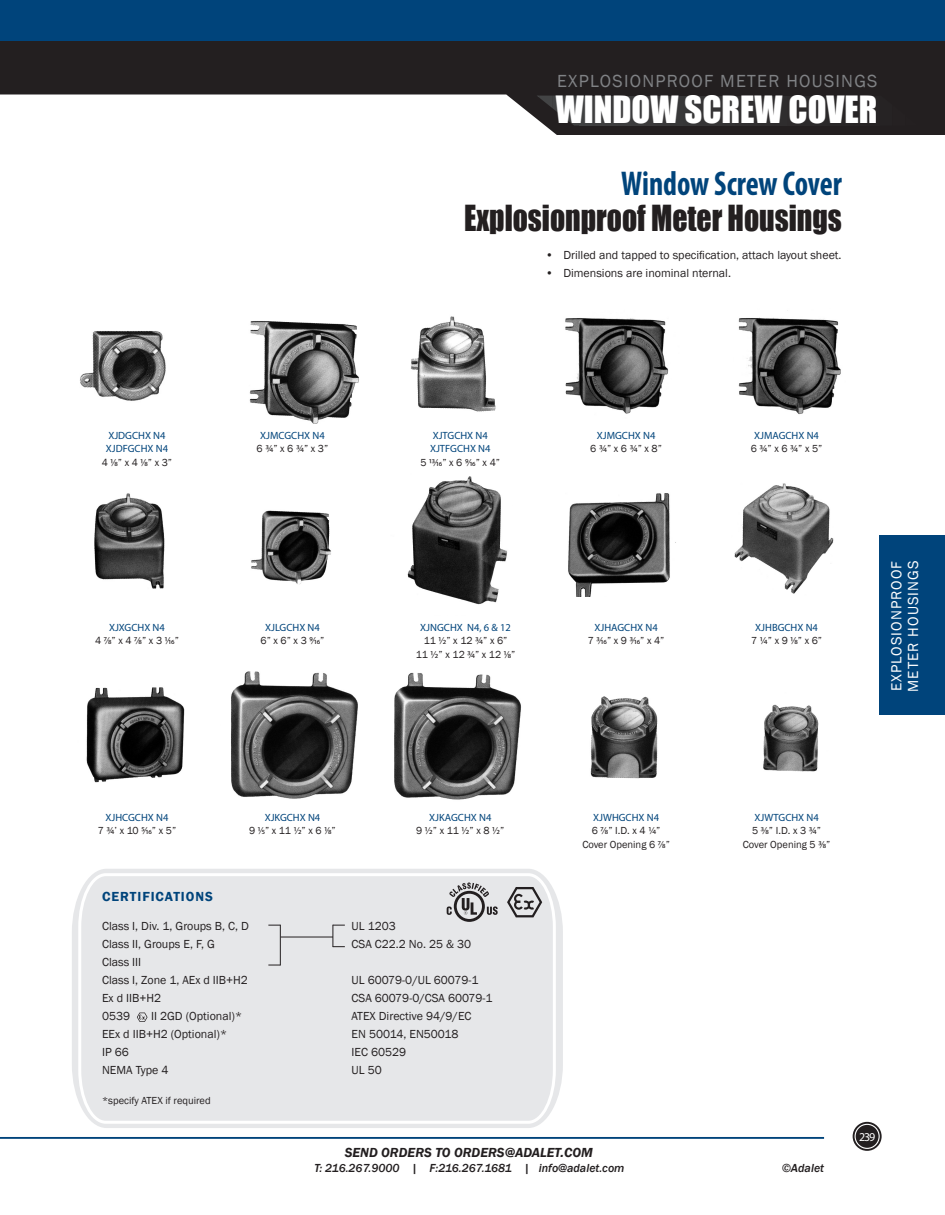
<style>
.page{position:relative;width:945px;height:1215px;background:#fff}
.page>*{position:absolute;margin:0;border:0;box-sizing:border-box;transform-origin:0 0}
.t1{font:34.5px "Impact";color:#fff}
.t2{font:700 condensed 34.5px "Myriad Pro";letter-spacing:-.005em;color:#00447b;scale:.9 1}
.t3{font:33px "Impact";color:#231f20;scale:.9 1}
.t4{font:18px "Franklin Gothic";letter-spacing:.07em;color:#808285}
.t5{font:15px/16.5px "Franklin Gothic";letter-spacing:.07em;color:#fff}
.t6{font:italic 600 13.5px "Franklin Gothic";color:#231f20}
.t7{font:600 13.5px "Franklin Gothic";letter-spacing:.07em;color:#00447b}
.t8{font:12px/18px "Franklin Gothic";color:#231f20}
.t9{font:italic 500 12px "Franklin Gothic";color:#231f20}
.t10{font:12px "Myriad Pro";color:#fff}
.t11{font:10.5px/13.5px "Franklin Gothic";color:#231f20;text-align:center}
.t12{font:10.5px/13.5px "Myriad Pro";color:#00447b}
.t13{font:10.5px/13.5px "Myriad Pro";color:#231f20;text-align:center}
.s1{font-family:"Myriad Pro"}
.s2{color:#00447b}
.s3{font-family:"Franklin Gothic"}
.s4{font-family:"Franklin Gothic";color:#231f20}
.s5{color:#231f20}
</style>
<div class="page">
<svg style="left:0;top:40px;width:945px;height:95px;fill:#231f20"></svg>
<svg style="left:537px;top:96px;width:42px;height:30px"></svg>
<div style="left:579px;top:96px;width:13px;height:30px;background:#404142"></div>
<div style="left:592px;top:96px;width:13px;height:30px;background:#3f3f40"></div>
<div style="left:605px;top:96px;width:13px;height:30px;background:#3e3e3f"></div>
<div style="left:618px;top:96px;width:13px;height:30px;background:#3d3d3e"></div>
<div style="left:631px;top:96px;width:13px;height:30px;background:#3c3c3d"></div>
<div style="left:644px;top:96px;width:13px;height:30px;background:#3b3a3b"></div>
<div style="left:657px;top:96px;width:13px;height:30px;background:#3a393a"></div>
<div style="left:670px;top:96px;width:13px;height:30px;background:#383839"></div>
<div style="left:683px;top:96px;width:13px;height:30px;background:#373738"></div>
<div style="left:696px;top:96px;width:14px;height:30px;background:#363536"></div>
<div style="left:710px;top:96px;width:13px;height:30px;background:#353435"></div>
<div style="left:723px;top:96px;width:13px;height:30px;background:#343334"></div>
<div style="left:736px;top:96px;width:13px;height:30px;background:#323031"></div>
<div style="left:749px;top:96px;width:13px;height:30px;background:#312f30"></div>
<div style="left:762px;top:96px;width:13px;height:30px;background:#302e2f"></div>
<div style="left:775px;top:96px;width:13px;height:30px;background:#2f2d2e"></div>
<div style="left:788px;top:96px;width:13px;height:30px;background:#2e2b2c"></div>
<div style="left:801px;top:96px;width:13px;height:30px;background:#2c2a2b"></div>
<div style="left:814px;top:96px;width:13px;height:30px;background:#2b292a"></div>
<div style="left:827px;top:96px;width:13px;height:30px;background:#2a2829"></div>
<div style="left:840px;top:96px;width:13px;height:30px;background:#292627"></div>
<div style="left:853px;top:96px;width:13px;height:30px;background:#282526"></div>
<div style="left:866px;top:96px;width:13px;height:30px;background:#272425"></div>
<svg style="left:879px;top:96px;width:39px;height:30px"></svg>
<div style="left:918px;top:96px;width:13px;height:30px;background:#231f20"></div>
<hr style="left:0;top:1137px;width:824px;height:2px;background:#00447b">
<svg style="left:853px;top:1122px;width:29px;height:29px"></svg>
<div style="left:855px;top:1124px;width:25px;height:25px;border:1px solid #fff;border-radius:50%"></div>
<div style="left:879px;top:535px;width:66px;height:180px;background:#00447b"></div>
<div style="left:0;top:0;width:945px;height:40px;background:#00447b"></div>
<svg style="left:72px;top:869px;width:491px;height:259px;fill:#e6e7e9"></svg>
<div style="left:77px;top:872px;width:480px;height:253px;background:#e6e7e9"></div>
<img style="left:80px;top:331px;width:86px;height:70px">
<img style="left:249px;top:321px;width:110px;height:103px">
<img style="left:410px;top:316px;width:86px;height:96px">
<img style="left:565px;top:318px;width:104px;height:96px">
<img style="left:738px;top:310px;width:103px;height:105px">
<img style="left:94px;top:493px;width:71px;height:96px">
<img style="left:251px;top:510px;width:80px;height:74px">
<img style="left:568px;top:493px;width:108px;height:104px">
<img style="left:734px;top:483px;width:100px;height:111px">
<img style="left:86px;top:687px;width:99px;height:96px">
<img style="left:231px;top:671px;width:127px;height:128px">
<img style="left:394px;top:672px;width:127px;height:128px">
<img style="left:590px;top:696px;width:68px;height:83px">
<img style="left:763px;top:704px;width:56px;height:68px">
<img style="left:407px;top:476px;width:101px;height:129px">
<svg style="left:447px;top:882px;width:51px;height:40px;background:#adadae"></svg>
<svg style="left:507px;top:887px;width:35px;height:30px"></svg>
<svg style="left:137px;top:1013px;width:11px;height:9px"></svg>
<svg style="left:333px;top:925px;width:12px;height:22px"></svg>
<hr style="left:281px;top:937px;width:52px;height:1px;background:#231f20">
<svg style="left:268px;top:965px;width:12px;height:1px"></svg>
<svg style="left:268px;top:925px;width:12px;height:1px"></svg>
<hr style="left:280px;top:925px;width:1px;height:40px;background:#231f20">
<h3 class="t4" style="left:557px;top:70px;width:322px">EXPLOSIONPROOF METER HOUSINGS</h3>
<h1 class="t1" style="left:556px;top:83px;width:321px">WINDOW SCREW COVER</h1>
<h1 class="t2" style="left:621px;top:162px;width:247px">Window Screw Cover</h1>
<h2 class="t3" style="left:464px;top:193px;width:421px">Explosionproof Meter Housings</h2>
<p class="t8" style="left:545px;top:246px;width:298px">• Drilled and tapped to specification, attach layout sheet.</p>
<p class="t8" style="left:545px;top:264px;width:187px">• Dimensions are inominal nternal.</p>
<p class="t12" style="left:106px;top:428px;width:64px">XJDGCHX N4<br>XJDFGCHX N4</p>
<p class="t11" style="left:102px;top:456px;width:72px">4 <span class="s1">1/8</span>” x 4 <span class="s1">1/8</span>” x 3”</p>
<p class="t13" style="left:95px;top:620px;width:85px"><span class="s2">XJXGCHX N4<br></span><span class="s3">4</span> 7/8<span class="s3">” x 4</span> 7/8<span class="s3">” x 3</span> 1/16<span class="s3">”</span></p>
<p class="t12" style="left:260px;top:428px;width:66px">XJMCGCHX N4</p>
<p class="t11" style="left:257px;top:442px;width:73px">6 <span class="s1">3/4</span>” x 6 <span class="s1">3/4</span>” x 3”</p>
<p class="t12" style="left:265px;top:620px;width:56px">XJLGCHX N4</p>
<p class="t11" style="left:261px;top:634px;width:65px">6” x 6” x 3 <span class="s1">9/16</span>”</p>
<p class="t12" style="left:420px;top:428px;width:81px;text-align:center">XJTGCHX N4<br>XJTFGCHX N4<br><span class="s4">5</span> <span class="s5">13/16</span><span class="s4">” x 6</span> <span class="s5">9/16</span><span class="s4">” x 4”</span></p>
<p class="t12" style="left:597px;top:428px;width:60px">XJMGCHX N4</p>
<p class="t11" style="left:590px;top:442px;width:73px">6 <span class="s1">3/4</span>” x 6 <span class="s1">3/4</span>” x 8”</p>
<p class="t12" style="left:754px;top:428px;width:66px">XJMAGCHX N4</p>
<p class="t11" style="left:751px;top:442px;width:73px">6 <span class="s1">3/4</span>” x 6 <span class="s1">3/4</span>” x 5”</p>
<p class="t12" style="left:420px;top:620px;width:92px">XJNGCHX N4, 6 &amp; 12</p>
<p class="t11" style="left:416px;top:634px;width:101px">11 <span class="s1">1/2</span>” x 12 <span class="s1">3/4</span>” x 6”<br>11 <span class="s1">1/2</span>” x 12 <span class="s1">3/4</span>” x 12 <span class="s1">1/8</span>”</p>
<p class="t12" style="left:595px;top:620px;width:65px">XJHAGCHX N4</p>
<p class="t11" style="left:588px;top:634px;width:78px">7 <span class="s1">3/16</span>” x 9 <span class="s1">3/16</span>” x 4”</p>
<p class="t12" style="left:755px;top:620px;width:64px">XJHBGCHX N4</p>
<p class="t11" style="left:751px;top:634px;width:72px">7 <span class="s1">1/4</span>” x 9 <span class="s1">1/8</span>” x 6”</p>
<p class="t5" style="left:889px;top:692px;width:133px;rotate:-90deg">EXPLOSIONPROOF<br>METER HOUSINGS</p>
<p class="t12" style="left:106px;top:810px;width:64px">XJHCGCHX N4</p>
<p class="t11" style="left:98px;top:824px;width:80px">7 <span class="s1">3/4</span>’ x 10 <span class="s1">5/16</span>” x 5”</p>
<p class="t12" style="left:265px;top:810px;width:57px">XJKGCHX N4</p>
<p class="t11" style="left:249px;top:824px;width:88px">9 <span class="s1">1/5</span>” x 11 <span class="s1">1/2</span>” x 6 <span class="s1">1/8</span>”</p>
<p class="t12" style="left:429px;top:810px;width:64px">XJKAGCHX N4</p>
<p class="t11" style="left:416px;top:824px;width:90px">9 <span class="s1">1/2</span>” x 11 <span class="s1">1/2</span>” x 8 <span class="s1">1/2</span>”</p>
<p class="t7" style="left:102px;top:889px;width:112px">CERTIFICATIONS</p>
<p class="t8" style="left:102px;top:917px;width:148px">Class I, Div. 1, Groups B, C, D<br>Class II, Groups E, F, G<br>Class III<br>Class I, Zone 1, AEx d IIB+H2<br>Ex d IIB+H2<br>0539</p>
<p class="t8" style="left:102px;top:1007px;width:142px;text-indent:49px">II 2GD (Optional)*<br>EEx d IIB+H2 (Optional)*<br>IP 66<br>NEMA Type 4</p>
<p class="t11" style="left:102px;top:1094px;width:110px">*specify ATEX if required</p>
<p class="t8" style="left:352px;top:917px;width:121px">UL 1203<br>CSA C22.2 No. 25 &amp; 30</p>
<p class="t8" style="left:352px;top:971px;width:142px">UL 60079-0/UL 60079-1<br>CSA 60079-0/CSA 60079-1<br>ATEX Directive 94/9/EC<br>EN 50014, EN50018<br>IEC 60529<br>UL 50</p>
<p class="t12" style="left:593px;top:810px;width:67px">XJWHGCHX N4</p>
<p class="t11" style="left:582px;top:824px;width:89px">6 <span class="s1">7/8</span>” I.D. x 4 <span class="s1">1/4</span>”<br>Cover Opening 6 <span class="s1">7/8</span>”</p>
<p class="t12" style="left:754px;top:810px;width:66px">XJWTGCHX N4</p>
<p class="t11" style="left:743px;top:824px;width:89px">5 <span class="s1">3/8</span>” I.D. x 3 <span class="s1">3/4</span>”<br>Cover Opening 5 <span class="s1">3/8</span>”</p>
<p class="t6" style="left:345px;top:1144px;width:250px">SEND ORDERS TO ORDERS@ADALET.COM</p>
<p class="t9" style="left:314px;top:1161px;width:312px">T: 216.267.9000 | F:216.267.1681 | info@adalet.com</p>
<p class="t9" style="left:782px;top:1161px;width:44px">©Adalet</p>
<p class="t10" style="left:859px;top:1129px;width:18px">239</p>
</div>
